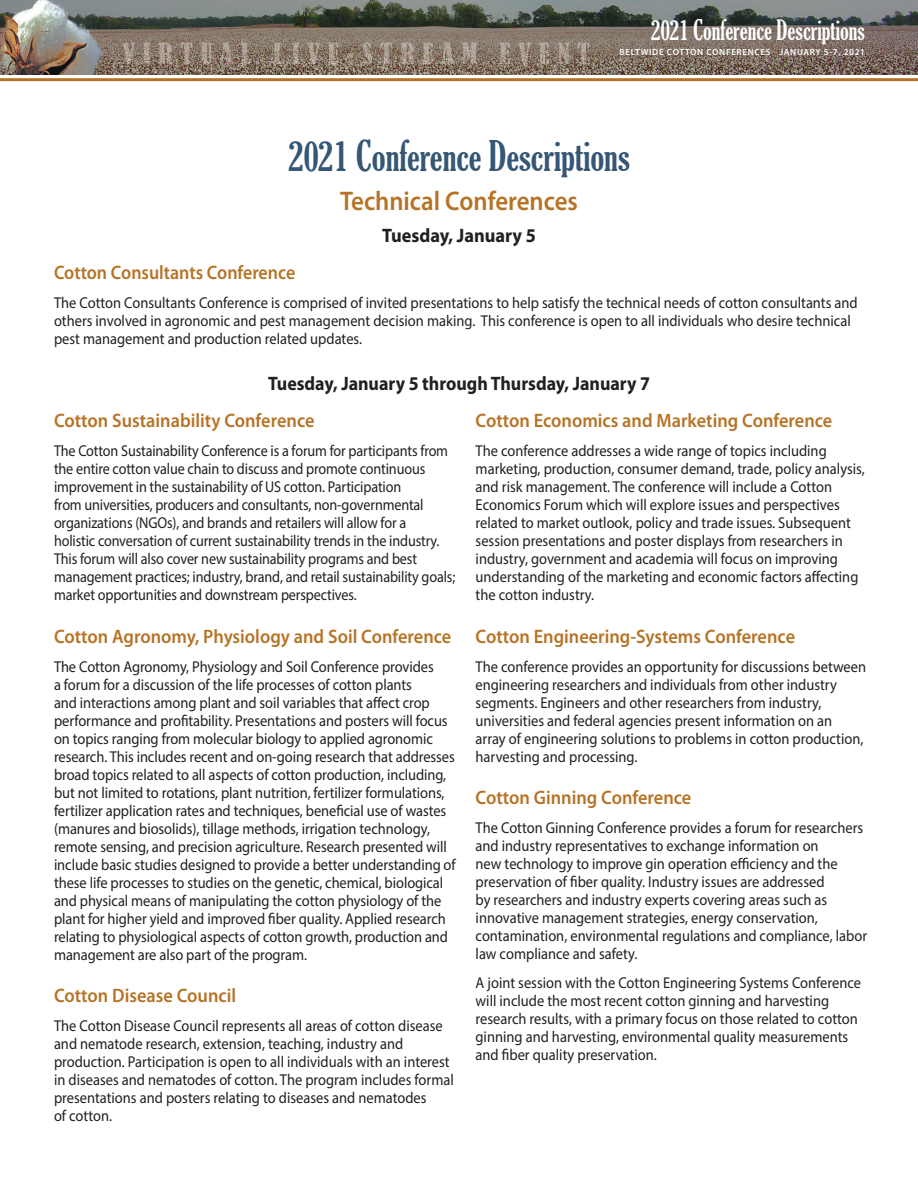
<style>
.page{position:relative;width:918px;height:1188px;background:#fff}
.page>*{position:absolute;margin:0;border:0;box-sizing:border-box;transform-origin:0 0}
.Text{font:extra-condensed 40.5px "Gloucester";color:#355675}
.Page_Header_Left{font:extra-condensed 27px "Gloucester";color:#fff;scale:.94 1}
.Text-2{font:600 27px "Myriad Pro";color:#b67326;scale:.92 1}
.Text-3{font:600 19.5px "Myriad Pro";color:#b67326;scale:.94 1}
.Text-4{font:700 19.5px "Myriad Pro";color:#231f20;scale:.92 1}
.Text-5{font:600 19.5px "Myriad Pro";color:#b67326;scale:.92 1}
.Text-6{font:700 19.5px "Myriad Pro";color:#231f20;scale:.94 1}
.Text-7{font:15.75px/18px "Myriad Pro";letter-spacing:-.005em;color:#231f20;scale:.92 1}
.Text-8{font:15.75px/18px "Myriad Pro";letter-spacing:-.005em;color:#231f20;scale:.9 1}
.Conference_Name_Date{font:600 9px "Myriad Pro";letter-spacing:.075em;color:#fff}
.s1{color:#b67326}
</style>
<div class="page">
<img style="left:0;top:0;width:918px;height:75px">
<hr style="left:0;top:78px;width:918px;height:3px;background:#b67326">
<p class="Page_Header_Left" style="left:651px;top:15px;width:229px">2021 Conference Descriptions</p>
<p class="Conference_Name_Date" style="left:620px;top:46px;width:247px">BELTWIDE COTTON CONFERENCES <span class="s1">•</span> JANUARY 5-7, 2021</p>
<p class="Text" style="left:288px;top:133px;width:343px">2021 Conference Descriptions</p>
<p class="Text-2" style="left:340px;top:184px;width:260px">Technical Conferences</p>
<p class="Text-6" style="left:382px;top:222px;width:165px">Tuesday, January 5</p>
<p class="Text-5" style="left:54px;top:260px;width:264px">Cotton Consultants Conference</p>
<p class="Text-7" style="left:54px;top:293px;width:875px">The Cotton Consultants Conference is comprised of invited presentations to help satisfy the technical needs of cotton consultants and others involved in agronomic and pest management decision making. This conference is open to all individuals who desire technical pest management and production related updates.</p>
<p class="Text-4" style="left:268px;top:371px;width:417px">Tuesday, January 5 through Thursday, January 7</p>
<p class="Text-3" style="left:54px;top:408px;width:279px">Cotton Sustainability Conference</p>
<p class="Text-8" style="left:54px;top:442px;width:447px">The Cotton Sustainability Conference is a forum for participants from the entire cotton value chain to discuss and promote continuous improvement in the sustainability of US cotton. Participation<br>from universities, producers and consultants, non-governmental organizations (NGOs), and brands and retailers will allow for a<br>holistic conversation of current sustainability trends in the industry.<br>This forum will also cover new sustainability programs and best management practices; industry, brand, and retail sustainability goals; market opportunities and downstream perspectives.</p>
<p class="Text-3" style="left:54px;top:624px;width:424px">Cotton Agronomy, Physiology and Soil Conference</p>
<p class="Text-7" style="left:54px;top:657px;width:438px">The Cotton Agronomy, Physiology and Soil Conference provides<br>a forum for a discussion of the life processes of cotton plants<br>and interactions among plant and soil variables that affect crop performance and profitability. Presentations and posters will focus on topics ranging from molecular biology to applied agronomic research. This includes recent and on-going research that addresses broad topics related to all aspects of cotton production, including, but not limited to rotations, plant nutrition, fertilizer formulations, fertilizer application rates and techniques, beneficial use of wastes (manures and biosolids), tillage methods, irrigation technology, remote sensing, and precision agriculture. Research presented will include basic studies designed to provide a better understanding of these life processes to studies on the genetic, chemical, biological and physical means of manipulating the cotton physiology of the plant for higher yield and improved fiber quality. Applied research relating to physiological aspects of cotton growth, production and management are also part of the program.</p>
<p class="Text-3" style="left:54px;top:983px;width:195px">Cotton Disease Council</p>
<p class="Text-7" style="left:54px;top:1017px;width:436px">The Cotton Disease Council represents all areas of cotton disease and nematode research, extension, teaching, industry and production. Participation is open to all individuals with an interest in diseases and nematodes of cotton. The program includes formal presentations and posters relating to diseases and nematodes<br>of cotton.</p>
<p class="Text-3" style="left:476px;top:408px;width:381px">Cotton Economics and Marketing Conference</p>
<p class="Text-7" style="left:476px;top:442px;width:425px">The conference addresses a wide range of topics including marketing, production, consumer demand, trade, policy analysis, and risk management. The conference will include a Cotton Economics Forum which will explore issues and perspectives related to market outlook, policy and trade issues. Subsequent session presentations and poster displays from researchers in industry, government and academia will focus on improving understanding of the marketing and economic factors affecting the cotton industry.</p>
<p class="Text-3" style="left:476px;top:624px;width:341px">Cotton Engineering-Systems Conference</p>
<p class="Text-7" style="left:476px;top:657px;width:426px">The conference provides an opportunity for discussions between engineering researchers and individuals from other industry segments. Engineers and other researchers from industry, universities and federal agencies present information on an array of engineering solutions to problems in cotton production, harvesting and processing.</p>
<p class="Text-3" style="left:476px;top:785px;width:231px">Cotton Ginning Conference</p>
<p class="Text-7" style="left:476px;top:819px;width:427px">The Cotton Ginning Conference provides a forum for researchers and industry representatives to exchange information on<br>new technology to improve gin operation efficiency and the preservation of fiber quality. Industry issues are addressed<br>by researchers and industry experts covering areas such as innovative management strategies, energy conservation, contamination, environmental regulations and compliance, labor law compliance and safety.</p>
<p class="Text-7" style="left:476px;top:973px;width:421px">A joint session with the Cotton Engineering Systems Conference will include the most recent cotton ginning and harvesting research results, with a primary focus on those related to cotton ginning and harvesting, environmental quality measurements and fiber quality preservation.</p>
</div>
